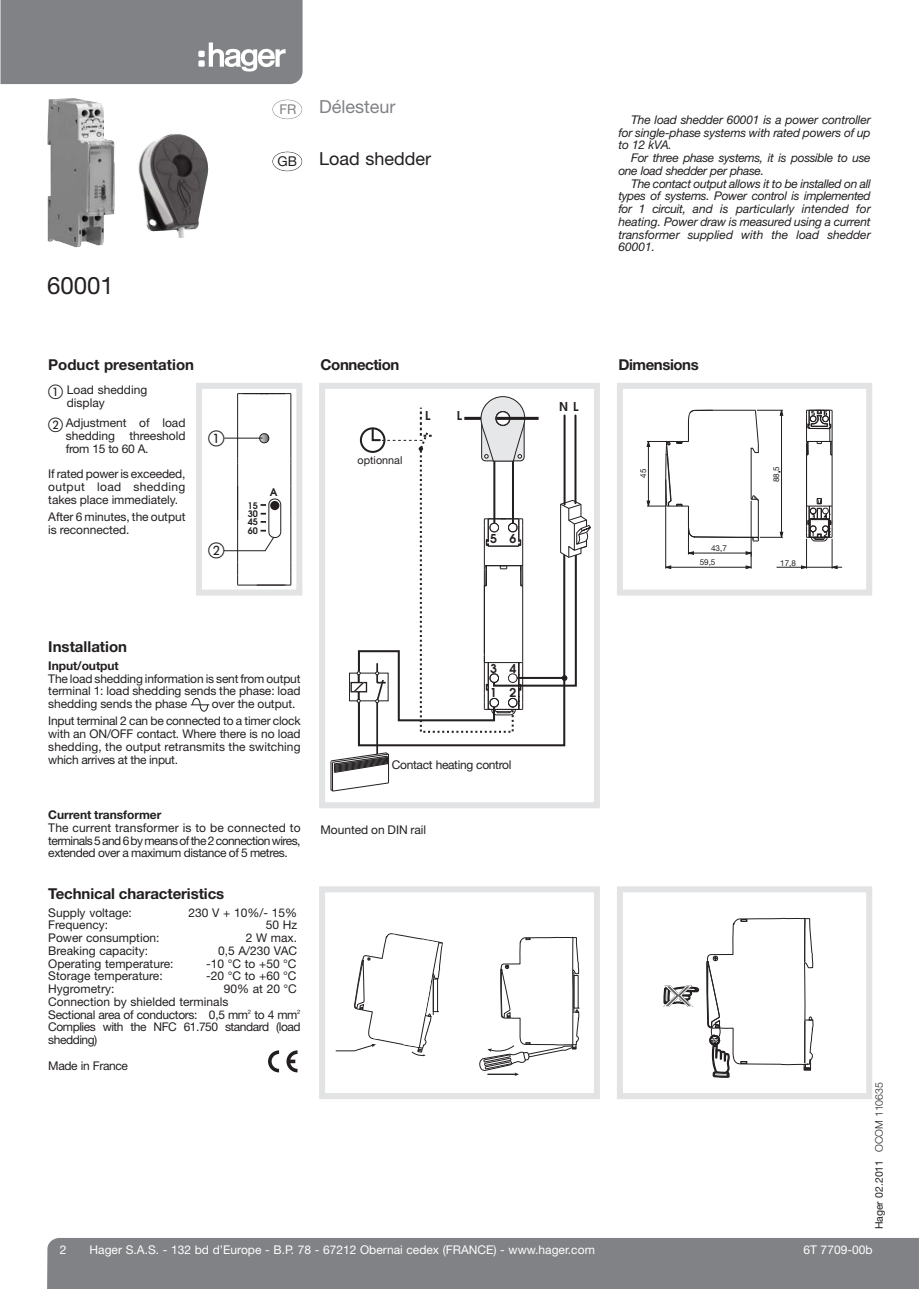
<style>
.page{position:relative;width:919px;height:1289px;background:#fff}
.page>*{position:absolute;margin:0;border:0;box-sizing:border-box;transform-origin:0 0}
.t1{font:24px "Helvetica Neue LT Com";color:#231f20}
.t2{font:18px "Helvetica Neue LT Com";color:#231f20}
.t3{font:18px "Helvetica Neue LT Com";color:#808285}
.t4{font:16.5px "European Pi One";color:#231f20}
.t5{font:700 15px "Helvetica Neue LT Com";letter-spacing:-.005em;color:#231f20}
.t6{font:700 15px "Helvetica Neue LT Com";letter-spacing:-.03em;color:#231f20}
.t7{font:13.5px "Helvetica Neue LT Com";color:#808285}
.t8{font:600 12.15px "Avant Garde";color:#231f20}
.t9{font:12px/12.8px "Helvetica Neue LT Com";letter-spacing:-.005em;color:#231f20;text-align:justify}
.t10{font:italic 12px/12.8px "Helvetica Neue LT Com";letter-spacing:-.015em;color:#231f20;text-align:justify}
.t11{font:12px/12.8px "Helvetica Neue LT Com";letter-spacing:-.03em;color:#231f20}
.t12{font:12px "Helvetica Neue LT Com";color:#fff}
.t13{font:700 12px "Helvetica Neue LT Com";letter-spacing:-.005em;color:#231f20}
.t14{font:10.8px "Helvetica Neue LT Com";color:#231f20}
.t15{font:10.5px "Helvetica Neue LT Com";color:#231f20}
.t16{font:600 10.5px "Avant Garde";color:#231f20}
.t17{font:600 9px/8.4px "Avant Garde";color:#231f20;text-align:justify}
.t18{font:8.1px/14.1px "Helvetica Neue LT Com";color:#231f20}
.s1{font-size:13.5px}
.s2{font-family:"European Pi One";font-size:15px}
.s3{font-weight:300}
</style>
<div class="page">
<div style="left:47px;top:1238px;width:871px;height:50px;background:#808285"></div>
<img style="left:47px;top:98px;width:68px;height:149px">
<svg style="left:268px;top:1050px;width:11px;height:22px"></svg>
<svg style="left:286px;top:1050px;width:11px;height:22px"></svg>
<svg style="left:191px;top:698px;width:18px;height:13px"></svg>
<svg style="left:479px;top:936px;width:100px;height:140px"></svg>
<svg style="left:336px;top:933px;width:107px;height:124px"></svg>
<div style="left:319px;top:886px;width:281px;height:213px;border:6px solid #e2e3e4"></div>
<hr style="left:290px;top:487px;width:1px;height:31px;background:#231f20">
<hr style="left:290px;top:416px;width:1px;height:42px;background:#231f20">
<svg style="left:290px;top:458px;width:1px;height:29px"></svg>
<hr style="left:290px;top:520px;width:1px;height:42px;background:#231f20">
<hr style="left:237px;top:416px;width:1px;height:42px;background:#231f20">
<hr style="left:237px;top:463px;width:1px;height:44px;background:#231f20">
<svg style="left:237px;top:507px;width:1px;height:13px"></svg>
<hr style="left:237px;top:520px;width:1px;height:42px;background:#231f20">
<svg style="left:237px;top:562px;width:6px;height:24px"></svg>
<svg style="left:237px;top:393px;width:54px;height:23px"></svg>
<hr style="left:243px;top:585px;width:43px;height:1px;background:#231f20">
<svg style="left:252px;top:562px;width:39px;height:24px"></svg>
<svg style="left:260px;top:504px;width:6px;height:2px"></svg>
<svg style="left:260px;top:521px;width:6px;height:2px"></svg>
<div style="left:268px;top:498px;width:13px;height:40px;border:1px solid #231f20;border-radius:6px"></div>
<div style="left:270px;top:501px;width:9px;height:9px;background:#231f20;border-radius:50%"></div>
<svg style="left:259px;top:433px;width:10px;height:10px"></svg>
<div style="left:259px;top:433px;width:10px;height:10px;border:1px solid #231f20;border-radius:50%"></div>
<div style="left:196px;top:383px;width:106px;height:212px;border:6px solid #e2e3e4"></div>
<hr style="left:224px;top:438px;width:38px;height:1px;background:#231f20">
<hr style="left:224px;top:550px;width:41px;height:1px;background:#231f20">
<svg style="left:260px;top:530px;width:15px;height:22px"></svg>
<div style="left:272px;top:100px;width:30px;height:19px;border:1px solid #808285;border-radius:50%"></div>
<div style="left:272px;top:152px;width:30px;height:19px;border:1px solid #231f20;border-radius:50%"></div>
<svg style="left:331px;top:396px;width:260px;height:395px"></svg>
<div style="left:319px;top:383px;width:281px;height:425px;border:6px solid #e2e3e4"></div>
<div style="left:0;top:0;width:302px;height:84px;background:#808285"></div>
<div style="left:198px;top:51px;width:7px;height:6px;background:#fff;border-radius:2px"></div>
<div style="left:198px;top:60px;width:7px;height:7px;background:#fff;border-radius:2px"></div>
<img style="left:138px;top:134px;width:71px;height:104px">
<svg style="left:663px;top:985px;width:36px;height:22px"></svg>
<svg style="left:706px;top:917px;width:107px;height:161px"></svg>
<div style="left:617px;top:886px;width:255px;height:213px;border:6px solid #e2e3e4"></div>
<hr style="left:665px;top:479px;width:1px;height:89px;background:#231f20">
<hr style="left:750px;top:501px;width:1px;height:67px;background:#231f20">
<svg style="left:745px;top:565px;width:6px;height:4px"></svg>
<hr style="left:670px;top:567px;width:76px;height:1px;background:#231f20">
<svg style="left:665px;top:565px;width:6px;height:4px"></svg>
<hr style="left:831px;top:538px;width:1px;height:30px;background:#231f20">
<hr style="left:806px;top:538px;width:1px;height:30px;background:#231f20">
<svg style="left:776px;top:565px;width:66px;height:4px"></svg>
<hr style="left:831px;top:455px;width:1px;height:50px;background:#231f20">
<hr style="left:806px;top:444px;width:1px;height:56px;background:#231f20">
<svg style="left:806px;top:410px;width:26px;height:46px"></svg>
<svg style="left:806px;top:497px;width:26px;height:44px"></svg>
<svg style="left:646px;top:410px;width:137px;height:146px"></svg>
<div style="left:617px;top:383px;width:255px;height:212px;border:6px solid #e2e3e4"></div>
<p class="t7" style="left:279px;top:104px;width:18px">FR</p>
<h2 class="t3" style="left:319px;top:101px;width:78px">Délesteur</h2>
<h2 class="t2" style="left:277px;top:153px;width:155px"><span class="s1">GB</span> Load shedder</h2>
<h1 class="t1" style="left:47px;top:276px;width:68px">60001</h1>
<p class="t5" style="left:48px;top:355px;width:147px">Poduct presentation</p>
<p class="t9" style="left:67px;top:385px;width:82px;text-indent:-19px"><span class="s2">-</span> Load shedding display</p>
<p class="t9" style="left:66px;top:418px;width:121px">Adjustment of load shedding threeshold from 15 to 60 A.</p>
<p class="t9" style="left:48px;top:469px;width:139px">If rated power is exceeded, output load shedding takes place immediately.</p>
<p class="t9" style="left:48px;top:511px;width:139px">After 6 minutes, the output is reconnected.</p>
<h3 class="t4" style="left:208px;top:429px;width:18px">-</h3>
<p class="t17" style="left:248px;top:502px;width:12px">15<br>30<br>45<br>60</p>
<p class="t16" style="left:270px;top:488px;width:9px">A</p>
<p class="t6" style="left:320px;top:355px;width:80px">Connection</p>
<p class="t14" style="left:357px;top:454px;width:46px">optionnal</p>
<p class="t8" style="left:425px;top:411px;width:7px">L</p>
<p class="t8" style="left:457px;top:410px;width:7px">L</p>
<p class="t8" style="left:490px;top:533px;width:27px">5 6</p>
<p class="t5" style="left:48px;top:638px;width:80px">Installation</p>
<p class="t13" style="left:48px;top:658px;width:72px">Input/output</p>
<p class="t9" style="left:48px;top:673px;width:254px">The load shedding information is sent from output terminal 1: load shedding sends the phase: load shedding sends the phase</p>
<p class="t9" style="left:48px;top:696px;width:254px;line-height:17.2px;text-indent:163px">over the output.<br>Input terminal 2 can be connected to a timer clock</p>
<p class="t9" style="left:48px;top:728px;width:254px">with an ON/OFF contact. Where there is no load shedding, the output retransmits the switching which arrives at the input.</p>
<p class="t13" style="left:48px;top:808px;width:114px">Current transformer</p>
<p class="t9" style="left:48px;top:822px;width:254px">The current transformer is to be connected to terminals 5 and 6 by means of the 2 connection wires, extended over a maximum distance of 5 metres.</p>
<p class="t5" style="left:48px;top:885px;width:177px">Technical characteristics</p>
<p class="t9" style="left:48px;top:907px;width:85px">Supply voltage:</p>
<p class="t9" style="left:188px;top:907px;width:110px">230 V + 10%/- 15%</p>
<p class="t9" style="left:48px;top:920px;width:61px">Frequency:</p>
<p class="t9" style="left:266px;top:920px;width:33px">50 Hz</p>
<p class="t9" style="left:48px;top:932px;width:113px">Power consumption:</p>
<p class="t9" style="left:246px;top:932px;width:53px">2 W max.</p>
<p class="t9" style="left:48px;top:945px;width:101px">Breaking capacity:</p>
<p class="t9" style="left:218px;top:945px;width:81px">0,5 A/230 VAC</p>
<p class="t9" style="left:48px;top:958px;width:127px">Operating temperature:</p>
<p class="t9" style="left:206px;top:958px;width:92px">-10 °C to +50 °C</p>
<p class="t9" style="left:48px;top:971px;width:116px">Storage temperature:</p>
<p class="t9" style="left:206px;top:971px;width:92px">-20 °C to +60 °C</p>
<p class="t9" style="left:48px;top:983px;width:68px">Hygrometry:</p>
<p class="t11" style="left:48px;top:983px;width:254px;text-indent:175px">90% at 20 °C<br>Connection by shielded terminals<br>Sectional area of conductors: 0,5 mm<sup>2</sup> to 4 mm<sup>2<br></sup>Complies with the NFC 61.750 standard (load shedding)</p>
<p class="t11" style="left:48px;top:1060px;width:81px">Made in France</p>
<p class="t8" style="left:490px;top:664px;width:27px">3 4</p>
<p class="t8" style="left:490px;top:688px;width:27px">1 2</p>
<p class="t11" style="left:392px;top:759px;width:121px">Contact heating control</p>
<p class="t9" style="left:320px;top:824px;width:107px">Mounted on DIN rail</p>
<p class="t10" style="left:618px;top:114px;width:254px;text-indent:13px">The load shedder 60001 is a power controller for single-phase systems with rated powers of up to 12 kVA.</p>
<p class="t10" style="left:618px;top:153px;width:254px;text-indent:13px">For three phase systems, it is possible to use one load shedder per phase.</p>
<p class="t10" style="left:618px;top:178px;width:254px;text-indent:13px">The contact output allows it to be installed on all types of systems. Power control is implemented for 1 circuit, and is particularly intended for heating. Power draw is measured using a current transformer supplied with the load shedder 60001.</p>
<p class="t8" style="left:559px;top:402px;width:21px">N L</p>
<p class="t6" style="left:618px;top:355px;width:82px">Dimensions</p>
<p class="t18" style="left:636px;top:477px;width:11px;rotate:-90deg">45</p>
<p class="t18" style="left:769px;top:482px;width:17px;rotate:-90deg">88,5</p>
<p class="t18" style="left:699px;top:541px;width:29px;text-indent:11px">43,7<br>59,5</p>
<p class="t18" style="left:780px;top:555px;width:17px">17,8</p>
<p class="t15" style="left:875px;top:1229px;width:149px;rotate:-90deg">Hager 02.2011 <span class="s3">OCOM 110635</span></p>
<p class="t12" style="left:60px;top:1245px;width:8px">2</p>
<p class="t12" style="left:90px;top:1245px;width:506px">Hager S.A.S. - 132 bd d’Europe - B.P. 78 - 67212 Obernai cedex (FRANCE) - www.hager.com</p>
<p class="t12" style="left:803px;top:1245px;width:71px">6T 7709-00b</p>
</div>
